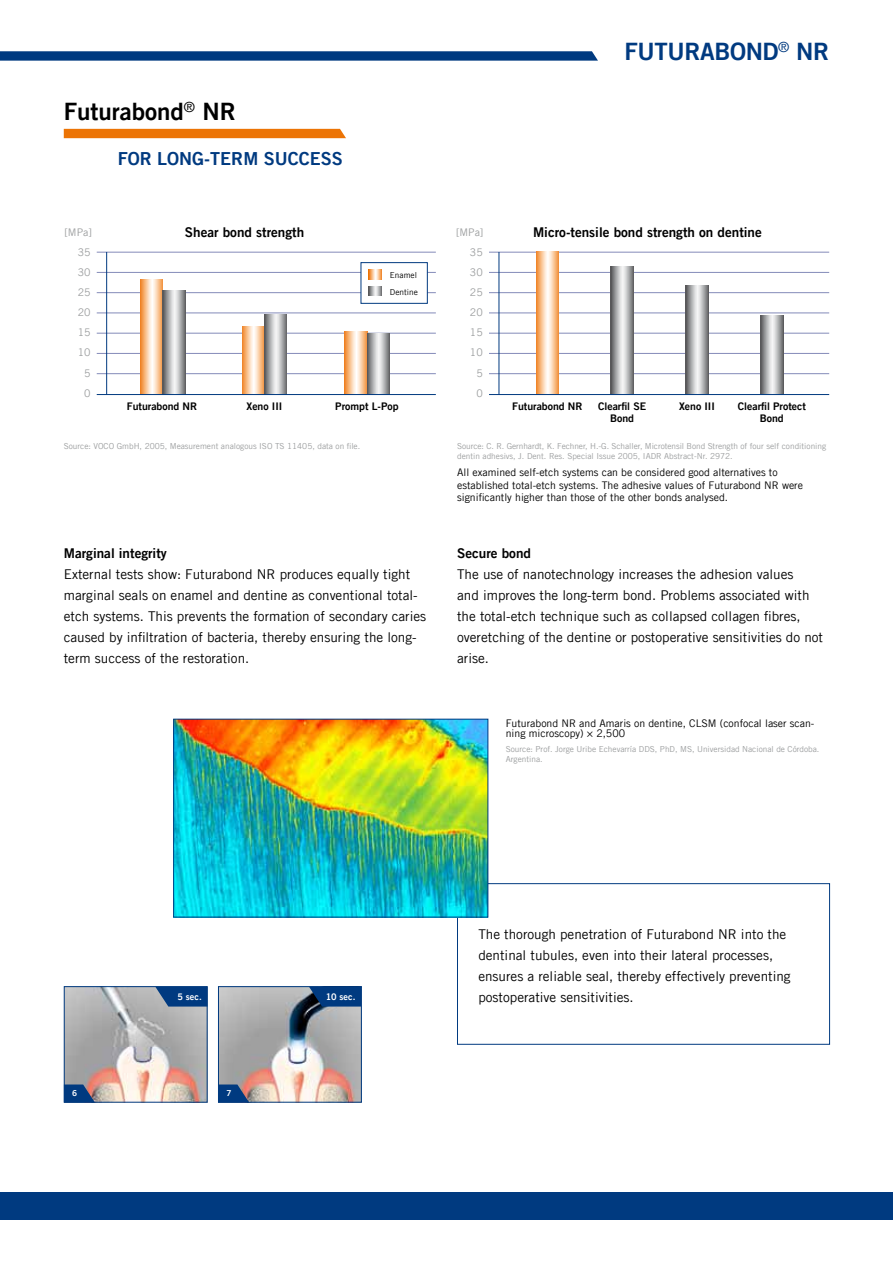
<style>
.page{position:relative;width:893px;height:1263px;background:#fff}
.page>*{position:absolute;margin:0;border:0;box-sizing:border-box;transform-origin:0 0}
.t1{font:24px "Trade Gothic LT Com Bd 2";letter-spacing:-.015em;color:#003a80}
.t2{font:24px "Trade Gothic LT Com Bd 2";color:#000}
.t3{font:18px "Trade Gothic LT Com Bd 2";color:#003a80}
.t4{font:13.5px/21px "Trade Gothic LT Com";color:#000}
.t5{font:13.5px "Trade Gothic LT Com Bd 2";color:#000}
.t6{font:10.5px/12.6px "Trade Gothic LT Com";color:#000}
.t7{font:10.5px/12px "Trade Gothic LT Com Bd 2";color:#000;text-align:center}
.t8{font:10.5px/20.1px "Trade Gothic LT Com";color:#9c9e9f;text-align:right}
.t9{font:9.15px "Trade Gothic LT Com Bd 2";color:#fff}
.t10{font:8.25px/10.5px "Trade Gothic LT Com";color:#9c9e9f}
.t11{font:8.25px/16.5px "Trade Gothic LT Com";color:#000}
.t12{font:8.25px "Trade Gothic LT Com Bd 2";color:#fff}
</style>
<div class="page">
<div style="left:0;top:1192px;width:893px;height:28px;background:#003a80"></div>
<svg style="left:0;top:51px;width:598px;height:10px;background:#114788"></svg>
<div style="left:64px;top:129px;width:282px;height:9px;background:#ec7405"></div>
<div style="left:457px;top:883px;width:373px;height:162px;border:1px solid #003a80"></div>
<img style="left:175px;top:721px;width:311px;height:194px">
<div style="left:173px;top:719px;width:315px;height:198px;border:1px solid #003a80"></div>
<img style="left:220px;top:988px;width:140px;height:113px">
<div style="left:218px;top:986px;width:144px;height:117px;border:1px solid #003a80"></div>
<svg style="left:218px;top:1084px;width:31px;height:18px"></svg>
<svg style="left:309px;top:987px;width:52px;height:19px"></svg>
<img style="left:66px;top:988px;width:140px;height:113px">
<div style="left:64px;top:986px;width:144px;height:117px;border:1px solid #003a80"></div>
<svg style="left:64px;top:1084px;width:31px;height:18px"></svg>
<svg style="left:155px;top:987px;width:53px;height:19px"></svg>
<hr style="left:97px;top:333px;width:339px;height:1px;background:#848bb9">
<hr style="left:97px;top:292px;width:339px;height:1px;background:#848bb9">
<hr style="left:97px;top:313px;width:339px;height:1px;background:#848bb9">
<hr style="left:97px;top:272px;width:339px;height:1px;background:#848bb9">
<hr style="left:97px;top:252px;width:339px;height:1px;background:#848bb9">
<hr style="left:97px;top:353px;width:339px;height:1px;background:#848bb9">
<hr style="left:97px;top:373px;width:339px;height:1px;background:#848bb9">
<hr style="left:106px;top:252px;width:1px;height:142px;background:#003a80">
<svg style="left:141px;top:280px;width:22px;height:114px;background:#f3c7a0"></svg>
<svg style="left:163px;top:291px;width:22px;height:103px;background:#b0b2b3"></svg>
<svg style="left:242px;top:327px;width:22px;height:67px"></svg>
<svg style="left:264px;top:314px;width:23px;height:80px;background:#adaeaf"></svg>
<svg style="left:345px;top:331px;width:22px;height:63px"></svg>
<svg style="left:367px;top:333px;width:22px;height:61px"></svg>
<hr style="left:489px;top:333px;width:340px;height:1px;background:#848bb9">
<hr style="left:489px;top:292px;width:340px;height:1px;background:#848bb9">
<hr style="left:489px;top:313px;width:340px;height:1px;background:#848bb9">
<hr style="left:489px;top:272px;width:340px;height:1px;background:#848bb9">
<hr style="left:489px;top:252px;width:340px;height:1px;background:#848bb9">
<hr style="left:489px;top:353px;width:340px;height:1px;background:#848bb9">
<hr style="left:489px;top:373px;width:340px;height:1px;background:#848bb9">
<hr style="left:499px;top:252px;width:1px;height:143px;background:#003a80">
<svg style="left:536px;top:251px;width:23px;height:143px;background:#f9c79a"></svg>
<svg style="left:686px;top:286px;width:22px;height:108px;background:#b1b2b3"></svg>
<svg style="left:611px;top:266px;width:22px;height:128px;background:#b1b2b3"></svg>
<svg style="left:761px;top:316px;width:22px;height:78px;background:#b1b2b3"></svg>
<div style="left:361px;top:262px;width:67px;height:42px;background:#fff;border:1px solid #003a80"></div>
<svg style="left:368px;top:270px;width:14px;height:9px"></svg>
<svg style="left:368px;top:286px;width:14px;height:10px"></svg>
<hr style="left:489px;top:394px;width:340px;height:1px;background:#003a80">
<hr style="left:97px;top:394px;width:339px;height:1px;background:#003a80">
<h1 class="t2" style="left:64px;top:97px;width:155px">Futurabond<sup>®</sup> NR</h1>
<h2 class="t3" style="left:118px;top:147px;width:227px">For long-term success</h2>
<h1 class="t1" style="left:624px;top:37px;width:188px">Futurabond<sup>®</sup> NR</h1>
<p class="t5" style="left:185px;top:223px;width:121px">Shear bond strength</p>
<p class="t5" style="left:533px;top:223px;width:230px">M icro-tensile bond strength on dentine</p>
<p class="t8" style="left:64px;top:222px;width:29px">[MPa]</p>
<p class="t8" style="left:456px;top:222px;width:29px">[MPa]</p>
<p class="t11" style="left:390px;top:267px;width:29px">Enamel<br>Dentine</p>
<p class="t8" style="left:78px;top:242px;width:14px">35<br>30<br>25<br>20<br>15<br>10<br>5<br>0</p>
<p class="t8" style="left:470px;top:242px;width:14px">35<br>30<br>25<br>20<br>15<br>10<br>5<br>0</p>
<p class="t7" style="left:127px;top:400px;width:60px">Futurabond NR</p>
<p class="t7" style="left:247px;top:400px;width:30px">Xeno III</p>
<p class="t7" style="left:335px;top:400px;width:65px">Prompt L-Pop</p>
<p class="t7" style="left:512px;top:400px;width:60px">Futurabond NR</p>
<p class="t7" style="left:598px;top:400px;width:50px">Clearfil SE</p>
<p class="t7" style="left:679px;top:400px;width:30px">Xeno III</p>
<p class="t7" style="left:610px;top:412px;width:25px">Bond</p>
<p class="t7" style="left:738px;top:400px;width:69px">Clearfil Protect<br>Bond</p>
<p class="t10" style="left:64px;top:440px;width:298px">Source: VOCO GmbH, 2005, Measurement analogous ISO TS 11405, data on file.</p>
<p class="t10" style="left:457px;top:441px;width:371px;line-height:9.9px">Source: C. R. Gernhardt, K. Fechner, H.-G. Schaller, Microtensil Bond Strength of four self conditioning dentin adhesivs, J. Dent. Res. Special Issue 2005, IADR Abstract-Nr. 2972.</p>
<p class="t5" style="left:64px;top:545px;width:105px">Marginal integrity</p>
<p class="t4" style="left:64px;top:564px;width:364px">External tests show: Futurabond NR produces equally tight marginal seals on enamel and dentine as conventional total&shy;etch systems. This prevents the formation of secondary caries caused by infiltration of bacteria, thereby ensuring the long&shy;term success of the restoration.</p>
<p class="t6" style="left:457px;top:466px;width:347px">All examined self-etch systems can be considered good alternatives to established total-etch systems. The adhesive values of Futurabond NR were significantly higher than those of the other bonds analysed.</p>
<p class="t5" style="left:457px;top:545px;width:75px">Secure bond</p>
<p class="t4" style="left:457px;top:564px;width:367px">The use of nanotechnology increases the adhesion values<br>and improves the long-term bond. Problems associated with the total-etch technique such as collapsed collagen fibres, overetching of the dentine or postoperative sensitivities do not arise.</p>
<p class="t6" style="left:506px;top:717px;width:310px;line-height:10.5px">Futurabond NR and Amaris on dentine, CLSM (confocal laser scan&shy;ning microscopy) × 2,500</p>
<p class="t10" style="left:506px;top:744px;width:315px">Source: Prof. Jorge Uribe Echevarría DDS, PhD, MS, Universidad Nacional de Córdoba.<br>Argentina.</p>
<p class="t12" style="left:72px;top:1088px;width:7px">6</p>
<p class="t9" style="left:178px;top:991px;width:26px">5 sec.</p>
<p class="t12" style="left:226px;top:1088px;width:7px">7</p>
<p class="t9" style="left:326px;top:991px;width:31px">10 sec.</p>
<p class="t4" style="left:478px;top:924px;width:314px">The thorough penetration of Futurabond NR into the dentinal tubules, even into their lateral processes, ensures a reliable seal, thereby effectively preventing postoperative sensitivities.</p>
</div>
